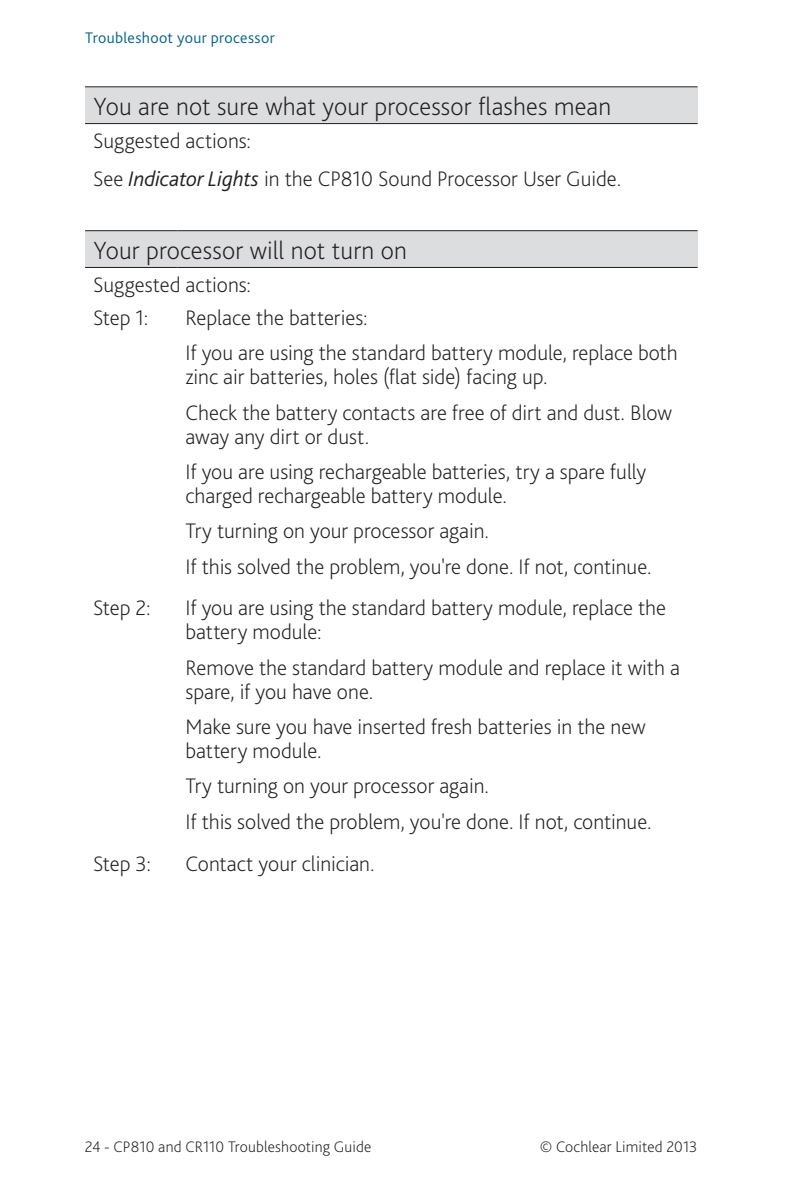
<style>
.page{position:relative;width:811px;height:1191px;background:#fff}
.page>*{position:absolute;margin:0;border:0;box-sizing:border-box;transform-origin:0 0}
.t1{font:200 26px "Bliss Pro";letter-spacing:.005em;color:#231f20}
.t2{font:200 22px/35.4px "Bliss Pro";color:#231f20}
.t3{font:200 16px "Bliss Pro";letter-spacing:.01em;color:#231f20}
.t4{font:300 16px "Bliss Pro";letter-spacing:.025em;color:#00648d}
.s1{font-weight:300;font-style:italic}
</style>
<div class="page">
<div style="left:85px;top:87px;width:612px;height:37px;background:#dcdddf"></div>
<hr style="left:85px;top:86px;width:612px;height:1px;background:#231f20">
<hr style="left:85px;top:123px;width:612px;height:1px;background:#231f20">
<div style="left:85px;top:231px;width:612px;height:36px;background:#dcdddf"></div>
<hr style="left:85px;top:230px;width:92px;height:1px;background:#231f20">
<hr style="left:177px;top:230px;width:520px;height:1px;background:#231f20">
<hr style="left:85px;top:267px;width:92px;height:1px;background:#231f20">
<hr style="left:177px;top:267px;width:520px;height:1px;background:#231f20">
<p class="t4" style="left:85px;top:28px;width:191px">Troubleshoot your processor</p>
<p class="t1" style="left:94px;top:90px;width:519px">You are not sure what your processor flashes mean</p>
<p class="t2" style="left:93px;top:122px;width:530px;line-height:37.8px">Suggested actions:<br>See <span class="s1">Indicator Lights</span> in the CP810 Sound Processor User Guide.</p>
<p class="t1" style="left:94px;top:234px;width:315px">Your processor will not turn on</p>
<p class="t2" style="left:93px;top:268px;width:160px;line-height:32.8px">Suggested actions:<br>Step 1:</p>
<p class="t2" style="left:185px;top:299px;width:494px">Replace the batteries:<br>If you are using the standard battery module, replace both</p>
<p class="t2" style="left:185px;top:359px;width:488px">zinc air batteries, holes (flat side) facing up.<br>Check the battery contacts are free of dirt and dust. Blow</p>
<p class="t2" style="left:185px;top:418px;width:462px">away any dirt or dust.<br>If you are using rechargeable batteries, try a spare fully</p>
<p class="t2" style="left:185px;top:477px;width:468px">charged rechargeable battery module.<br>Try turning on your processor again.<br>If this solved the problem, you're done. If not, continue.</p>
<p class="t2" style="left:93px;top:590px;width:59px">Step 2:</p>
<p class="t2" style="left:185px;top:595px;width:482px;line-height:24px">If you are using the standard battery module, replace the battery module:</p>
<p class="t2" style="left:185px;top:655px;width:496px;line-height:24px">Remove the standard battery module and replace it with a spare, if you have one.</p>
<p class="t2" style="left:185px;top:714px;width:462px;line-height:24px">Make sure you have inserted fresh batteries in the new battery module.</p>
<p class="t2" style="left:185px;top:768px;width:468px">Try turning on your processor again.<br>If this solved the problem, you're done. If not, continue.</p>
<p class="t2" style="left:93px;top:845px;width:59px">Step 3:</p>
<p class="t2" style="left:185px;top:845px;width:191px">Contact your clinician.</p>
<p class="t3" style="left:85px;top:1136px;width:288px">24 - CP810 and CR110 Troubleshooting Guide</p>
<p class="t3" style="left:540px;top:1136px;width:159px">© Cochlear Limited 2013</p>
</div>
